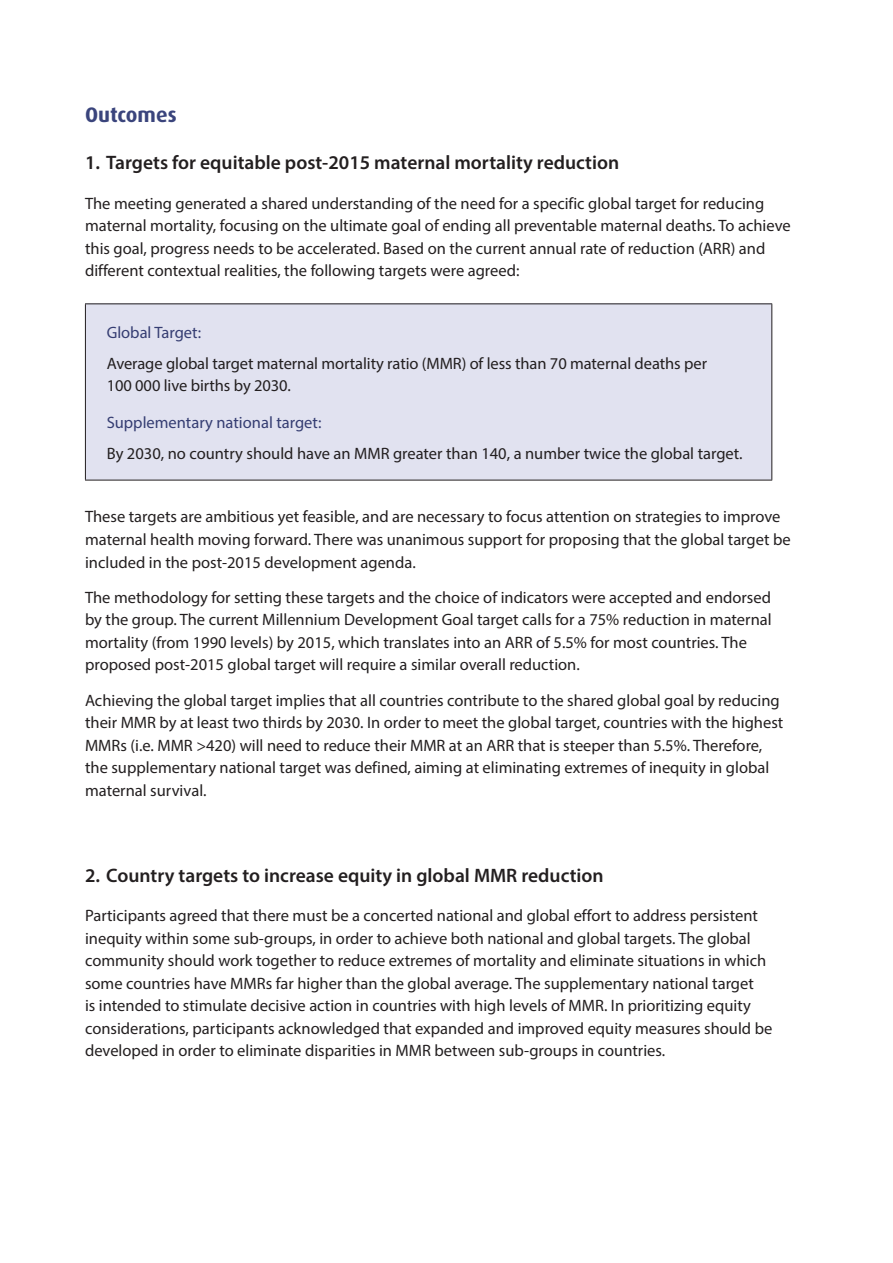
<style>
.page{position:relative;width:893px;height:1263px;background:#fff}
.page>*{position:absolute;margin:0;border:0;box-sizing:border-box;transform-origin:0 0}
.Heading_1{font:700 21px "Dax Pro";color:#3a447c}
.Heading_2{font:600 19.5px "Myriad Pro";color:#231f20}
.t1{font:16.5px/22.5px "Myriad Pro";color:#231f20}
.Heading_4{font:16.5px "Myriad Pro";color:#353d72}
</style>
<div class="page">
<div style="left:85px;top:304px;width:687px;height:176px;background:#e1e2f0"></div>
<hr style="left:85px;top:303px;width:687px;height:1px;background:#231f20">
<hr style="left:85px;top:304px;width:1px;height:176px;background:#231f20">
<hr style="left:771px;top:304px;width:1px;height:176px;background:#231f20">
<hr style="left:85px;top:480px;width:687px;height:1px;background:#231f20">
<p class="Heading_1" style="left:85px;top:102px;width:93px">Outcomes</p>
<p class="Heading_2" style="left:85px;top:150px;width:536px">1. Targets for equitable post-2015 maternal mortality reduction</p>
<p class="t1" style="left:85px;top:192px;width:707px">The meeting generated a shared understanding of the need for a specific global target for reducing maternal mortality, focusing on the ultimate goal of ending all preventable maternal deaths. To achieve this goal, progress needs to be accelerated. Based on the current annual rate of reduction (ARR) and different contextual realities, the following targets were agreed:</p>
<p class="Heading_4" style="left:107px;top:322px;width:96px">Global Target:</p>
<p class="t1" style="left:107px;top:351px;width:602px">Average global target maternal mortality ratio (MMR) of less than 70 maternal deaths per<br>100 000 live births by 2030.</p>
<p class="Heading_4" style="left:107px;top:412px;width:216px">Supplementary national target:</p>
<p class="t1" style="left:107px;top:442px;width:637px">By 2030, no country should have an MMR greater than 140, a number twice the global target.</p>
<p class="t1" style="left:85px;top:505px;width:707px">These targets are ambitious yet feasible, and are necessary to focus attention on strategies to improve maternal health moving forward. There was unanimous support for proposing that the global target be included in the post-2015 development agenda.</p>
<p class="t1" style="left:85px;top:586px;width:688px">The methodology for setting these targets and the choice of indicators were accepted and endorsed by the group. The current Millennium Development Goal target calls for a 75% reduction in maternal mortality (from 1990 levels) by 2015, which translates into an ARR of 5.5% for most countries. The proposed post-2015 global target will require a similar overall reduction.</p>
<p class="t1" style="left:85px;top:688px;width:700px">Achieving the global target implies that all countries contribute to the shared global goal by reducing their MMR by at least two thirds by 2030. In order to meet the global target, countries with the highest MMRs (i.e. MMR &gt;420) will need to reduce their MMR at an ARR that is steeper than 5.5%. Therefore, the supplementary national target was defined, aiming at eliminating extremes of inequity in global maternal survival.</p>
<p class="Heading_2" style="left:85px;top:863px;width:520px">2. Country targets to increase equity in global MMR reduction</p>
<p class="t1" style="left:85px;top:904px;width:689px">Participants agreed that there must be a concerted national and global effort to address persistent inequity within some sub-groups, in order to achieve both national and global targets. The global community should work together to reduce extremes of mortality and eliminate situations in which some countries have MMRs far higher than the global average. The supplementary national target<br>is intended to stimulate decisive action in countries with high levels of MMR. In prioritizing equity considerations, participants acknowledged that expanded and improved equity measures should be developed in order to eliminate disparities in MMR between sub-groups in countries.</p>
</div>
